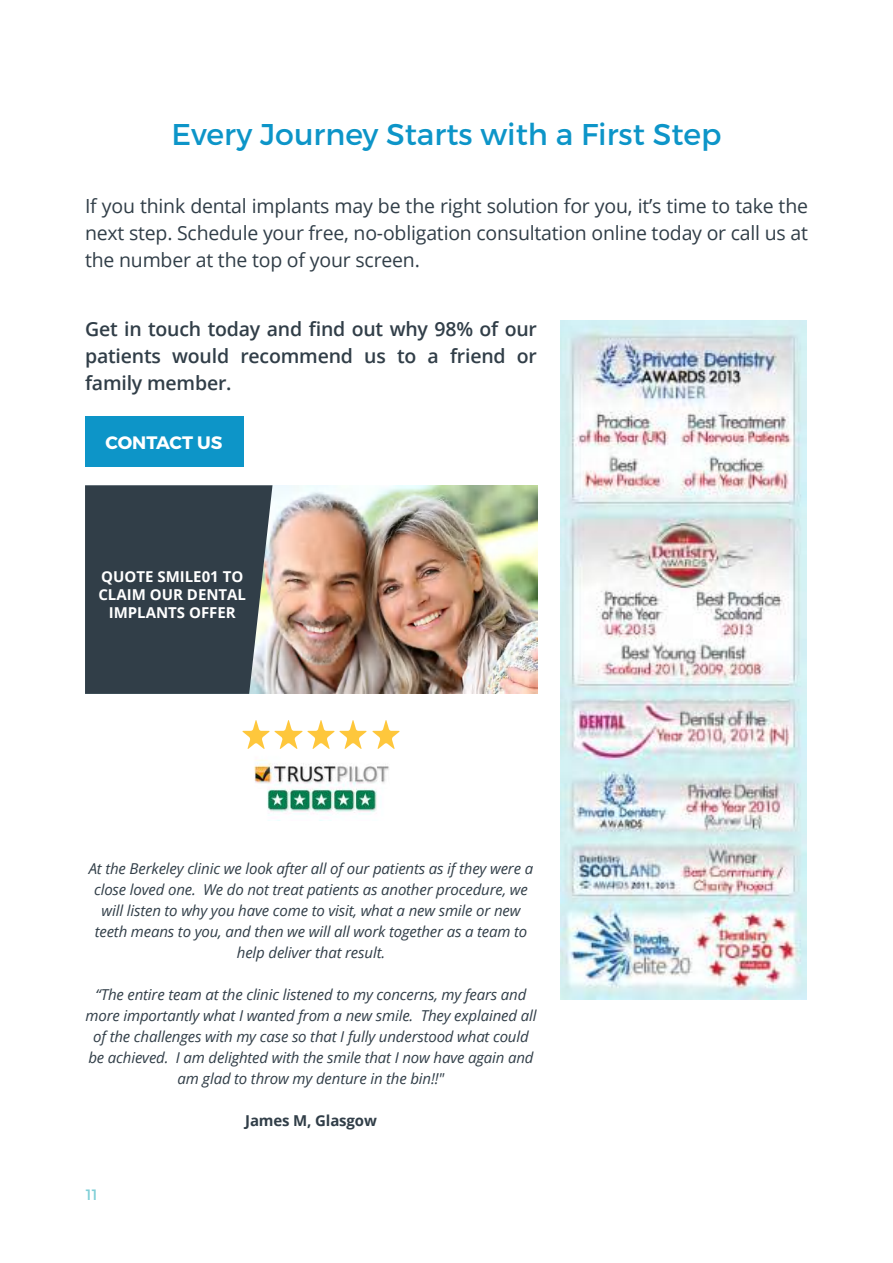
<style>
.page{position:relative;width:893px;height:1263px;background:#fff}
.page>*{position:absolute;margin:0;border:0;box-sizing:border-box;transform-origin:0 0}
.t1{font:30px "Montserrat";color:#0d95c8}
.t2{font:19.5px/27px "Open Sans";letter-spacing:-.01em;color:#313e48;text-align:justify}
.t3{font:600 19.5px/27px "Open Sans";letter-spacing:-.01em;color:#313e48;text-align:justify}
.t4{font:700 18px "Montserrat";color:#fff}
.t5{font:italic 15px/21px "Open Sans";letter-spacing:-.01em;color:#313e48;text-align:center}
.t6{font:700 15px/18px "Open Sans";color:#fff;text-align:center}
.t7{font:700 15px "Open Sans";letter-spacing:-.01em;color:#313e48}
.t8{font:15px "Montserrat";color:#81cfd7}
</style>
<div class="page">
<img style="left:561px;top:321px;width:246px;height:678px">
<div style="left:85px;top:416px;width:158px;height:50px;background:#0d95c8"></div>
<img style="left:272px;top:485px;width:265px;height:209px">
<svg style="left:85px;top:485px;width:187px;height:209px;background:#3c4851"></svg>
<img style="left:242px;top:721px;width:28px;height:27px">
<img style="left:275px;top:721px;width:27px;height:27px">
<img style="left:307px;top:721px;width:27px;height:27px">
<img style="left:372px;top:721px;width:27px;height:27px">
<img style="left:340px;top:721px;width:27px;height:27px">
<img style="left:254px;top:760px;width:135px;height:61px">
<h1 class="t1" style="left:172px;top:116px;width:551px">Every Journey Starts with a First Step</h1>
<h2 class="t2" style="left:85px;top:192px;width:724px">If you think dental implants may be the right solution for you, it’s time to take the next step. Schedule your free, no-obligation consultation online today or call us at the number at the top of your screen.</h2>
<h2 class="t3" style="left:85px;top:315px;width:453px">Get in touch today and find out why 98% of our patients would recommend us to a friend or family member.</h2>
<p class="t4" style="left:106px;top:431px;width:118px">CONTACT US</p>
<p class="t6" style="left:98px;top:567px;width:149px">QUOTE SMILE01 TO<br>CLAIM OUR DENTAL<br>IMPLANTS OFFER</p>
<p class="t5" style="left:89px;top:857px;width:446px">At the Berkeley clinic we look after all of our patients as if they were a close loved one. We do not treat patients as another procedure, we will listen to why you have come to visit, what a new smile or new teeth means to you, and then we will all work together as a team to help deliver that result.</p>
<p class="t5" style="left:86px;top:983px;width:452px">“The entire team at the clinic listened to my concerns, my fears and more importantly what I wanted from a new smile. They explained all of the challenges with my case so that I fully understood what could be achieved. I am delighted with the smile that I now have again and am glad to throw my denture in the bin!!"</p>
<p class="t7" style="left:245px;top:1110px;width:133px">James M, Glasgow</p>
<p class="t8" style="left:86px;top:1185px;width:13px">11</p>
</div>
